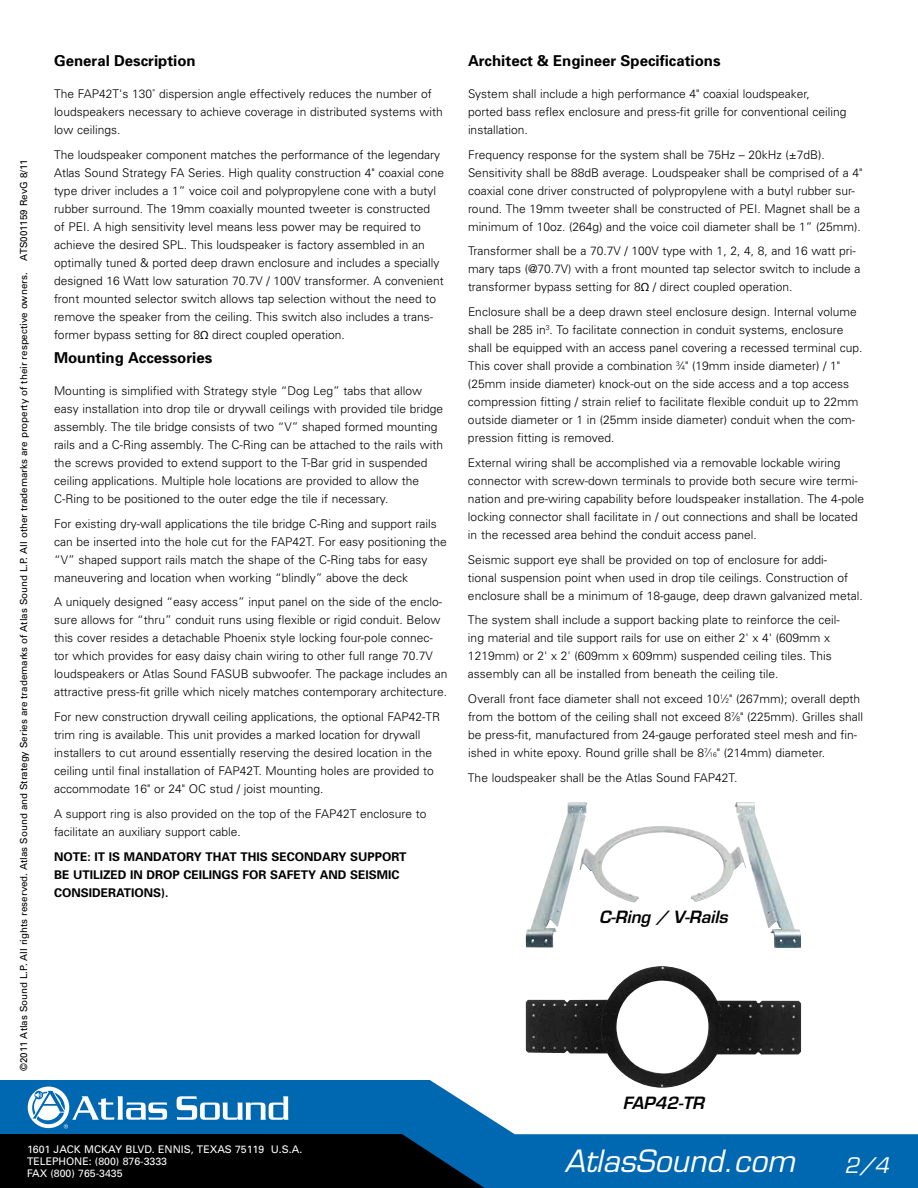
<style>
.page{position:relative;width:918px;height:1188px;background:#fff}
.page>*{position:absolute;margin:0;border:0;box-sizing:border-box;transform-origin:0 0}
.t1{font:italic 30px "Eurostile LT Std";color:#fff}
.t2{font:italic 21px "Eurostile LT Std";color:#fff}
.t3{font:italic 600 16.5px "Eurostile LT Std";color:#000}
.t4{font:700 15px "Univers";color:#000}
.t5{font:300 12px/18px "Univers";color:#000}
.t6{font:700 12px/18px "Univers";color:#000}
.t7{font:10.5px/12px "Univers";color:#fff}
.t8{font:9.75px "Univers";color:#000}
.s1{font-family:"Myriad Pro";font-weight:400}
.s2{font-size:6.6px}
</style>
<div class="page">
<svg style="left:0;top:1080px;width:918px;height:108px;fill:#0067b1"></svg>
<svg style="left:0;top:1134px;width:505px;height:54px;background:#000c15"></svg>
<svg style="left:177px;top:1096px;width:111px;height:24px"></svg>
<svg style="left:27px;top:1086px;width:43px;height:43px"></svg>
<div style="left:28px;top:1087px;width:41px;height:41px;background:#fff;border-radius:50%"></div>
<svg style="left:31px;top:1089px;width:136px;height:39px"></svg>
<img style="left:526px;top:802px;width:275px;height:146px">
<img style="left:526px;top:966px;width:275px;height:122px">
<p class="t8" style="left:18px;top:1071px;width:913px;rotate:-90deg">©2011 Atlas Sound L.P. All rights reserved. Atlas Sound and Strategy Series are trademarks of Atlas Sound L.P. All other trademarks are property of their respective owners. ATS001159 RevG 8/11</p>
<p class="t4" style="left:54px;top:51px;width:143px">General Description</p>
<p class="t5" style="left:54px;top:84px;width:390px">The FAP42T's 130˚ dispersion angle effectively reduces the number of loudspeakers necessary to achieve coverage in distributed systems with low ceilings.</p>
<p class="t5" style="left:54px;top:145px;width:392px">The loudspeaker component matches the performance of the legendary Atlas Sound Strategy FA Series. High quality construction 4" coaxial cone type driver includes a 1” voice coil and polypropylene cone with a butyl rubber surround. The 19mm coaxially mounted tweeter is constructed<br>of PEI. A high sensitivity level means less power may be required to achieve the desired SPL. This loudspeaker is factory assembled in an optimally tuned &amp; ported deep drawn enclosure and includes a specially designed 16 Watt low saturation 70.7V / 100V transformer. A convenient front mounted selector switch allows tap selection without the need to remove the speaker from the ceiling. This switch also includes a trans&shy;former bypass setting for 8<span class="s1">Ω</span> direct coupled operation.</p>
<p class="t4" style="left:54px;top:348px;width:160px">Mounting Accessories</p>
<p class="t5" style="left:54px;top:381px;width:391px">Mounting is simplified with Strategy style “Dog Leg” tabs that allow easy installation into drop tile or drywall ceilings with provided tile bridge assembly. The tile bridge consists of two “V” shaped formed mounting rails and a C-Ring assembly. The C-Ring can be attached to the rails with the screws provided to extend support to the T-Bar grid in suspended ceiling applications. Multiple hole locations are provided to allow the C-Ring to be positioned to the outer edge the tile if necessary.</p>
<p class="t5" style="left:54px;top:514px;width:394px">For existing dry-wall applications the tile bridge C-Ring and support rails can be inserted into the hole cut for the FAP42T. For easy positioning the “V” shaped support rails match the shape of the C-Ring tabs for easy maneuvering and location when working “blindly” above the deck</p>
<p class="t5" style="left:54px;top:593px;width:395px">A uniquely designed “easy access” input panel on the side of the enclo&shy;sure allows for “thru” conduit runs using flexible or rigid conduit. Below this cover resides a detachable Phoenix style locking four-pole connec&shy;tor which provides for easy daisy chain wiring to other full range 70.7V loudspeakers or Atlas Sound FASUB subwoofer. The package includes an attractive press-fit grille which nicely matches contemporary architecture.</p>
<p class="t5" style="left:54px;top:707px;width:388px">For new construction drywall ceiling applications, the optional FAP42-TR trim ring is available. This unit provides a marked location for drywall installers to cut around essentially reserving the desired location in the ceiling until final installation of FAP42T. Mounting holes are provided to accommodate 16" or 24" OC stud / joist mounting.</p>
<p class="t5" style="left:54px;top:804px;width:374px">A support ring is also provided on the top of the FAP42T enclosure to facilitate an auxiliary support cable.</p>
<p class="t6" style="left:54px;top:847px;width:354px">NOTE: IT IS MANDATORY THAT THIS SECONDARY SUPPORT<br>BE UTILIZED IN DROP CEILINGS FOR SAFETY AND SEISMIC<br>CONSIDERATIONS).</p>
<p class="t7" style="left:27px;top:1143px;width:277px">1601 JACK MCKAY BLVD. ENNIS, TEXAS 75119 U.S.A.<br>TELEPHONE: (800) 876-3333<br>FAX (800) 765-3435</p>
<p class="t4" style="left:468px;top:51px;width:254px">Architect &amp; Engineer Specifications</p>
<p class="t5" style="left:468px;top:84px;width:380px">System shall include a high performance 4" coaxial loudspeaker, ported bass reflex enclosure and press-fit grille for conventional ceiling installation.</p>
<p class="t5" style="left:468px;top:145px;width:396px">Frequency response for the system shall be 75Hz – 20kHz (±7dB).<br>Sensitivity shall be 88dB average. Loudspeaker shall be comprised of a 4" coaxial cone driver constructed of polypropylene with a butyl rubber sur&shy;round. The 19mm tweeter shall be constructed of PEI. Magnet shall be a minimum of 10oz. (264g) and the voice coil diameter shall be 1” (25mm).</p>
<p class="t5" style="left:468px;top:242px;width:394px">Transformer shall be a 70.7V / 100V type with 1, 2, 4, 8, and 16 watt pri&shy;mary taps (@70.7V) with a front mounted tap selector switch to include a transformer bypass setting for 8<span class="s1">Ω</span> / direct coupled operation.</p>
<p class="t5" style="left:468px;top:302px;width:396px">Enclosure shall be a deep drawn steel enclosure design. Internal volume shall be 285 in<sup>3</sup>. To facilitate connection in conduit systems, enclosure shall be equipped with an access panel covering a recessed terminal cup.<br>This cover shall provide a combination <sup>3</sup>⁄<span class="s2">4</span>" (19mm inside diameter) / 1" (25mm inside diameter) knock-out on the side access and a top access compression fitting / strain relief to facilitate flexible conduit up to 22mm outside diameter or 1 in (25mm inside diameter) conduit when the com&shy;pression fitting is removed.</p>
<p class="t5" style="left:468px;top:453px;width:398px">External wiring shall be accomplished via a removable lockable wiring connector with screw-down terminals to provide both secure wire termi&shy;nation and pre-wiring capability before loudspeaker installation. The 4-pole locking connector shall facilitate in / out connections and shall be located in the recessed area behind the conduit access panel.</p>
<p class="t5" style="left:468px;top:550px;width:396px">Seismic support eye shall be provided on top of enclosure for addi-<br>tional suspension point when used in drop tile ceilings. Construction of enclosure shall be a minimum of 18-gauge, deep drawn galvanized metal.</p>
<p class="t5" style="left:468px;top:611px;width:373px">The system shall include a support backing plate to reinforce the ceil&shy;ing material and tile support rails for use on either 2' x 4' (609mm x 1219mm) or 2' x 2' (609mm x 609mm) suspended ceiling tiles. This assembly can all be installed from beneath the ceiling tile.</p>
<p class="t5" style="left:468px;top:689px;width:397px">Overall front face diameter shall not exceed 10<sup>1</sup>⁄<span class="s2">2</span>" (267mm); overall depth from the bottom of the ceiling shall not exceed 8<sup>7</sup>⁄<span class="s2">8</span>" (225mm). Grilles shall be press-fit, manufactured from 24-gauge perforated steel mesh and fin&shy;ished in white epoxy. Round grille shall be 8<sup>7</sup>⁄<span class="s2">16</span>" (214mm) diameter.</p>
<p class="t5" style="left:468px;top:768px;width:271px">The loudspeaker shall be the Atlas Sound FAP42T.</p>
<h3 class="t3" style="left:599px;top:907px;width:130px">C-Ring / V-Rails</h3>
<h3 class="t3" style="left:623px;top:1093px;width:83px">FAP42-TR</h3>
<h1 class="t1" style="left:564px;top:1143px;width:232px">AtlasSound.com</h1>
<h2 class="t2" style="left:845px;top:1153px;width:46px">2/4</h2>
</div>
